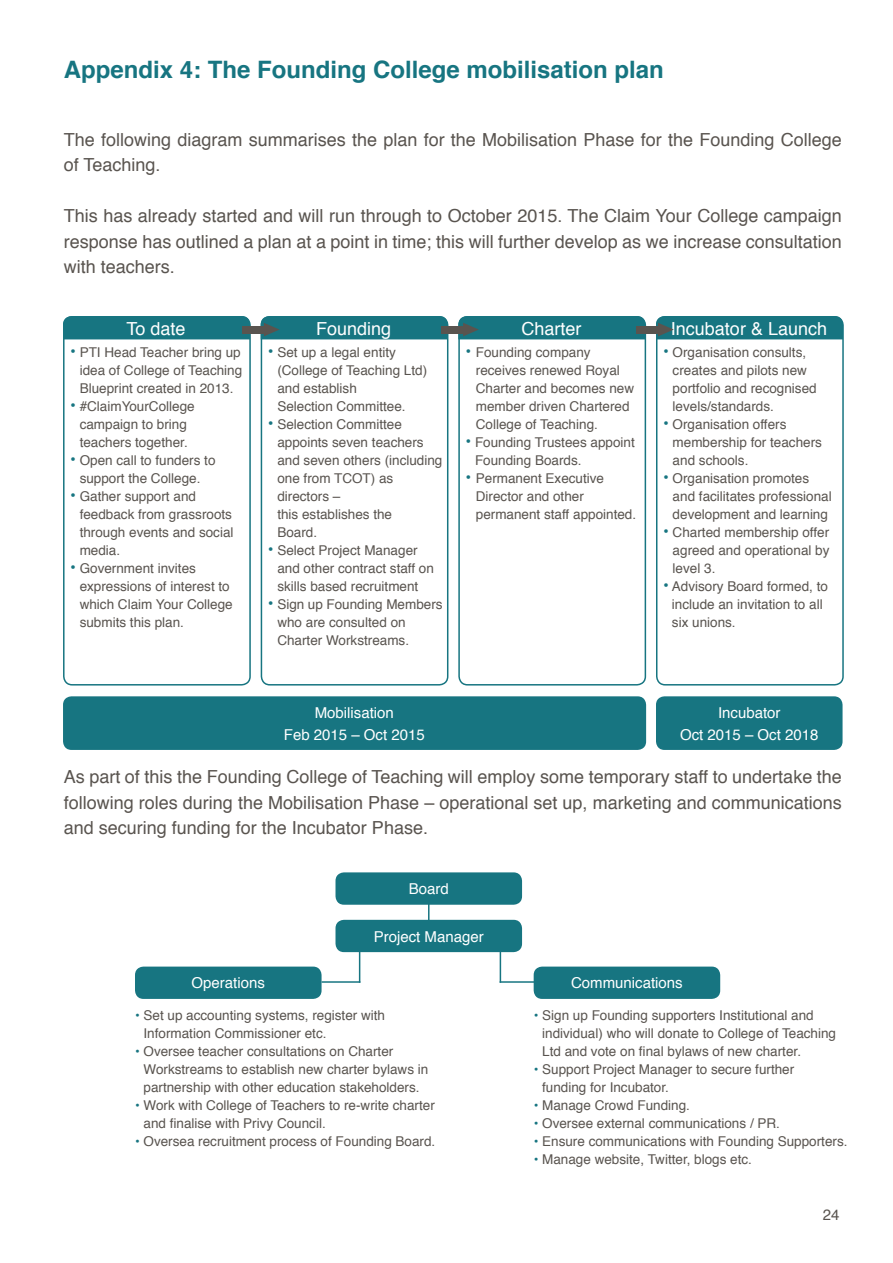
<style>
.page{position:relative;width:893px;height:1263px;background:#fff}
.page>*{position:absolute;margin:0;border:0;box-sizing:border-box;transform-origin:0 0}
.t1{font:700 24px "Helvetica";color:#177581}
.t2{font:18px/25.5px "Helvetica";color:#59544f;text-align:justify}
.t3{font:18px "Helvetica";color:#fff}
.t4{font:15px/22.5px "Helvetica";color:#fff;text-align:center}
.t5{font:15px "Helvetica";color:#59544f}
.t6{font:13.5px/18px "Helvetica";color:#59544f}
.s1{font-size:16.5px;color:#177581}
.s2{color:#177581}
</style>
<div class="page">
<div style="left:63px;top:316px;width:188px;height:369px;border:2px solid #177581;border-radius:9px"></div>
<div style="left:458px;top:316px;width:188px;height:369px;border:2px solid #177581;border-radius:9px"></div>
<div style="left:261px;top:316px;width:187px;height:369px;border:2px solid #177581;border-radius:9px"></div>
<div style="left:656px;top:316px;width:188px;height:369px;border:2px solid #177581;border-radius:9px"></div>
<div style="left:63px;top:316px;width:187px;height:23px;background:#177581"></div>
<div style="left:63px;top:696px;width:583px;height:54px;background:#177581;border-radius:9px"></div>
<div style="left:656px;top:696px;width:186px;height:54px;background:#177581;border-radius:9px"></div>
<div style="left:335px;top:872px;width:187px;height:33px;background:#177581;border-radius:9px"></div>
<div style="left:335px;top:920px;width:187px;height:32px;background:#177581;border-radius:9px"></div>
<div style="left:534px;top:966px;width:186px;height:33px;background:#177581;border-radius:9px"></div>
<div style="left:135px;top:966px;width:187px;height:33px;background:#177581;border-radius:9px"></div>
<div style="left:242px;top:326px;width:22px;height:7px;background:#59544f"></div>
<div style="left:441px;top:326px;width:23px;height:7px;background:#59544f"></div>
<div style="left:636px;top:326px;width:22px;height:7px;background:#59544f"></div>
<div style="left:261px;top:316px;width:187px;height:23px;background:#177581"></div>
<div style="left:458px;top:316px;width:187px;height:23px;background:#177581"></div>
<div style="left:656px;top:316px;width:187px;height:23px;background:#177581"></div>
<svg style="left:428px;top:905px;width:1px;height:15px"></svg>
<hr style="left:500px;top:949px;width:1px;height:34px;background:#177581">
<hr style="left:359px;top:949px;width:1px;height:34px;background:#177581">
<hr style="left:322px;top:981px;width:38px;height:2px;background:#177581">
<hr style="left:500px;top:981px;width:38px;height:2px;background:#177581">
<h1 class="t1" style="left:64px;top:50px;width:602px">Appendix 4: The Founding College mobilisation plan</h1>
<h2 class="t2" style="left:64px;top:127px;width:780px">The following diagram summarises the plan for the Mobilisation Phase for the Founding College of Teaching.</h2>
<h2 class="t2" style="left:64px;top:204px;width:780px">This has already started and will run through to October 2015. The Claim Your College campaign response has outlined a plan at a point in time; this will further develop as we increase consultation with teachers.</h2>
<h2 class="t3" style="left:127px;top:314px;width:61px">To date</h2>
<h2 class="t3" style="left:316px;top:314px;width:77px">Founding</h2>
<h2 class="t3" style="left:521px;top:314px;width:62px">Charter</h2>
<h2 class="t3" style="left:671px;top:314px;width:158px">Incubator &amp; Launch</h2>
<p class="t6" style="left:80px;top:343px;width:164px;text-align:justify;text-indent:-10px"><span class="s1">•</span> PTI Head Teacher bring up idea of College of Teaching Blueprint created in 2013.</p>
<p class="t6" style="left:70px;top:397px;width:126px;text-align:center"><span class="s1">•</span> #ClaimYourCollege campaign to bring teachers together.</p>
<p class="t6" style="left:70px;top:451px;width:147px;text-align:center"><span class="s1">•</span> Open call to funders to support the College.</p>
<p class="t6" style="left:80px;top:487px;width:155px;text-indent:-10px"><span class="s1">•</span> Gather support and feedback from grassroots through events and social media.</p>
<p class="t6" style="left:80px;top:559px;width:155px;text-indent:-10px"><span class="s1">•</span> Government invites expressions of interest to which Claim Your College submits this plan.</p>
<p class="t6" style="left:277px;top:343px;width:151px;text-indent:-10px"><span class="s1">•</span> Set up a legal entity (College of Teaching Ltd) and establish<br>Selection Committee.</p>
<p class="t6" style="left:277px;top:415px;width:167px;text-indent:-10px"><span class="s1">•</span> Selection Committee appoints seven teachers and seven others (including one from TCOT) as directors –<br>this establishes the<br>Board.</p>
<p class="t6" style="left:277px;top:541px;width:158px;text-indent:-10px"><span class="s1">•</span> Select Project Manager and other contract staff on skills based recruitment</p>
<p class="t6" style="left:277px;top:595px;width:167px;text-indent:-10px"><span class="s1">•</span> Sign up Founding Members who are consulted on<br>Charter Workstreams.</p>
<p class="t6" style="left:673px;top:343px;width:146px;text-indent:-10px"><span class="s1">•</span> Organisation consults, creates and pilots new portfolio and recognised levels/standards.</p>
<p class="t6" style="left:673px;top:415px;width:151px;text-indent:-10px"><span class="s1">•</span> Organisation offers membership for teachers and schools.</p>
<p class="t6" style="left:673px;top:469px;width:161px;text-indent:-10px"><span class="s1">•</span> Organisation promotes and facilitates professional development and learning</p>
<p class="t6" style="left:673px;top:523px;width:158px;text-align:justify;text-indent:-10px"><span class="s1">•</span> Charted membership offer agreed and operational by level 3.</p>
<p class="t6" style="left:672px;top:577px;width:158px;text-indent:-9px"><span class="s1">•</span> Advisory Board formed, to include an invitation to all six unions.</p>
<p class="t6" style="left:476px;top:343px;width:160px;text-indent:-10px"><span class="s1">•</span> Founding company receives renewed Royal<br>Charter and becomes new member driven Chartered<br>College of Teaching.</p>
<p class="t6" style="left:475px;top:433px;width:161px;text-indent:-10px"><span class="s1">•</span> Founding Trustees appoint<br>Founding Boards.</p>
<p class="t6" style="left:476px;top:469px;width:162px;text-indent:-10px"><span class="s1">•</span> Permanent Executive<br>Director and other permanent staff appointed.</p>
<p class="t4" style="left:284px;top:701px;width:142px">Mobilisation<br>Feb 2015 – Oct 2015</p>
<p class="t4" style="left:680px;top:701px;width:140px">Incubator<br>Oct 2015 – Oct 2018</p>
<p class="t2" style="left:64px;top:765px;width:780px">As part of this the Founding College of Teaching will employ some temporary staff to undertake the following roles during the Mobilisation Phase – operational set up, marketing and communications and securing funding for the Incubator Phase.</p>
<p class="t4" style="left:409px;top:878px;width:42px">Board</p>
<p class="t4" style="left:374px;top:925px;width:112px">Project Manager</p>
<p class="t4" style="left:192px;top:972px;width:75px">Operations</p>
<p class="t4" style="left:571px;top:972px;width:113px">Communications</p>
<p class="t6" style="left:143px;top:1007px;width:243px;text-indent:-8px"><span class="s2">•</span> Set up accounting systems, register with<br>Information Commissioner etc.</p>
<p class="t6" style="left:143px;top:1043px;width:286px;text-indent:-8px"><span class="s2">•</span> Oversee teacher consultations on Charter<br>Workstreams to establish new charter bylaws in partnership with other education stakeholders.</p>
<p class="t6" style="left:143px;top:1097px;width:293px;text-indent:-8px"><span class="s2">•</span> Work with College of Teachers to re-write charter and finalise with Privy Council.</p>
<p class="t6" style="left:135px;top:1133px;width:302px"><span class="s2">•</span> Oversea recruitment process of Founding Board.</p>
<p class="t6" style="left:542px;top:1007px;width:295px;text-indent:-8px"><span class="s2">•</span> Sign up Founding supporters Institutional and individual) who will donate to College of Teaching<br>Ltd and vote on final bylaws of new charter.</p>
<p class="t6" style="left:542px;top:1061px;width:254px;text-indent:-8px"><span class="s2">•</span> Support Project Manager to secure further funding for Incubator.</p>
<p class="t6" style="left:534px;top:1097px;width:158px"><span class="s2">•</span> Manage Crowd Funding.</p>
<p class="t6" style="left:534px;top:1115px;width:248px"><span class="s2">•</span> Oversee external communications / PR.</p>
<p class="t6" style="left:534px;top:1133px;width:315px"><span class="s2">•</span> Ensure communications with Founding Supporters.</p>
<p class="t6" style="left:534px;top:1151px;width:220px"><span class="s2">•</span> Manage website, Twitter, blogs etc.</p>
<p class="t5" style="left:823px;top:1203px;width:18px">24</p>
</div>
